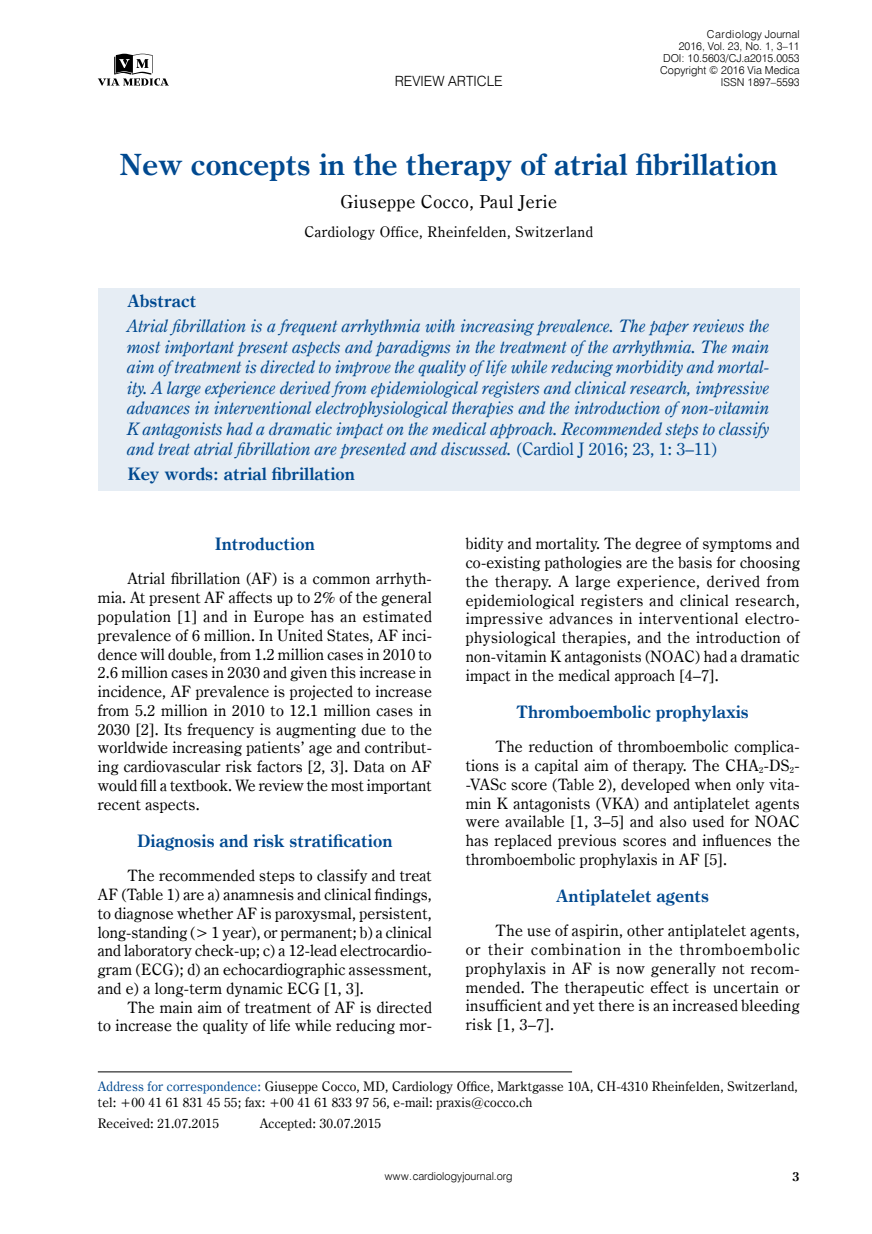
<style>
.page{position:relative;width:872px;height:1234px;background:#fff}
.page>*{position:absolute;margin:0;border:0;box-sizing:border-box;transform-origin:0 0}
.t1{font:700 29.4px "Century Oldst EU";color:#004990}
.t2{font:17.85px "Century Oldst EU";letter-spacing:.035em;color:#000}
.t3{font:italic 17.25px/20.5px "Century Oldst EU";color:#004990;text-align:justify}
.t4{font:700 17.25px "Century Oldst EU";color:#004990}
.t5{font:15.75px/18.8px "Century Oldst EU";letter-spacing:.015em;color:#000;text-align:justify}
.t6{font:14.7px "Century Oldst EU";letter-spacing:.035em;color:#000}
.t7{font:14.1px "Swis 721 Lt EU";color:#000}
.t8{font:13.2px/16.5px "Century Oldst EU";letter-spacing:.015em;color:#000}
.t9{font:700 12.75px "Century Oldst EU";color:#000}
.t10{font:10.95px/12px "Swis 721 Lt EU";color:#000;text-align:right}
.s1{font-style:normal}
.s2{color:#004990}
</style>
<div class="page">
<hr style="left:98px;top:1071px;width:474px;height:1px;background:#000">
<div style="left:98px;top:288px;width:701px;height:202px;background:#e6edf4"></div>
<svg style="left:98px;top:54px;width:71px;height:32px"></svg>
<p class="t7" style="left:395px;top:72px;width:109px">REVIEW ARTICLE</p>
<p class="t10" style="left:660px;top:28px;width:141px">Cardiology Journal<br>2016, Vol. 23, No. 1, 3–11<br>DOI: 10.5603/CJ.a2015.0053<br>Copyright © 2016 Via Medica<br>ISSN 1897–5593</p>
<h1 class="t1" style="left:120px;top:147px;width:659px">New concepts in the therapy of atrial fibrillation</h1>
<p class="t2" style="left:340px;top:190px;width:218px">Giuseppe Cocco, Paul Jerie</p>
<p class="t6" style="left:304px;top:223px;width:290px">Cardiology Office, Rheinfelden, Switzerland</p>
<p class="t4" style="left:128px;top:290px;width:70px">Abstract</p>
<p class="t3" style="left:128px;top:316px;width:644px">Atrial fibrillation is a frequent arrhythmia with increasing prevalence. The paper reviews the most important present aspects and paradigms in the treatment of the arrhythmia. The main aim of treatment is directed to improve the quality of life while reducing morbidity and mortal&shy;ity. A large experience derived from epidemiological registers and clinical research, impressive advances in interventional electrophysiological therapies and the introduction of non-vitamin K antagonists had a dramatic impact on the medical approach. Recommended steps to classify and treat atrial fibrillation are presented and discussed. <span class="s1">(Cardiol J 2016; 23, 1: 3–11)</span></p>
<p class="t4" style="left:128px;top:463px;width:229px">Key words: atrial fibrillation</p>
<p class="t4" style="left:215px;top:533px;width:102px">Introduction</p>
<p class="t5" style="left:98px;top:569px;width:335px;text-indent:30px">Atrial fibrillation (AF) is a common arrhyth&shy;mia. At present AF affects up to 2% of the general population [1] and in Europe has an estimated prevalence of 6 million. In United States, AF inci&shy;dence will double, from 1.2 million cases in 2010 to 2.6 million cases in 2030 and given this increase in incidence, AF prevalence is projected to increase from 5.2 million in 2010 to 12.1 million cases in 2030 [2]. Its frequency is augmenting due to the worldwide increasing patients’ age and contribut&shy;ing cardiovascular risk factors [2, 3]. Data on AF would fill a textbook. We review the most important recent aspects.</p>
<p class="t4" style="left:137px;top:830px;width:257px">Diagnosis and risk stratification</p>
<p class="t5" style="left:98px;top:866px;width:335px;text-indent:30px">The recommended steps to classify and treat AF (Table 1) are a) anamnesis and clinical findings, to diagnose whether AF is paroxysmal, persistent, long-standing (&gt; 1 year), or permanent; b) a clinical and laboratory check-up; c) a 12-lead electrocardio&shy;gram (ECG); d) an echocardiographic assessment, and e) a long-term dynamic ECG [1, 3].</p>
<p class="t5" style="left:98px;top:997px;width:335px;text-align:right">The main aim of treatment of AF is directed<br>to increase the quality of life while reducing mor-</p>
<p class="t5" style="left:466px;top:534px;width:335px">bidity and mortality. The degree of symptoms and co-existing pathologies are the basis for choosing the therapy. A large experience, derived from epidemiological registers and clinical research, impressive advances in interventional electro&shy;physiological therapies, and the introduction of non-vitamin K antagonists (NOAC) had a dramatic impact in the medical approach [4–7].</p>
<p class="t4" style="left:516px;top:701px;width:234px">Thromboembolic prophylaxis</p>
<p class="t5" style="left:466px;top:737px;width:335px;text-indent:30px">The reduction of thromboembolic complica&shy;tions is a capital aim of therapy. The CHA<sub>2</sub>-DS<sub>2</sub>- -VASc score (Table 2), developed when only vita&shy;min K antagonists (VKA) and antiplatelet agents were available [1, 3–5] and also used for NOAC has replaced previous scores and influences the thromboembolic prophylaxis in AF [5].</p>
<p class="t4" style="left:556px;top:885px;width:155px">Antiplatelet agents</p>
<p class="t5" style="left:466px;top:921px;width:335px;text-indent:30px">The use of aspirin, other antiplatelet agents, or their combination in the thromboembolic prophylaxis in AF is now generally not recom&shy;mended. The therapeutic effect is uncertain or insufficient and yet there is an increased bleeding risk [1, 3–7].</p>
<p class="t8" style="left:98px;top:1077px;width:701px"><span class="s2">Address for correspondence:</span> Giuseppe Cocco, MD, Cardiology Office, Marktgasse 10A, CH-4310 Rheinfelden, Switzerland, tel: +00 41 61 831 45 55; fax: +00 41 61 833 97 56, e-mail: praxis@cocco.ch</p>
<p class="t8" style="left:98px;top:1115px;width:123px">Received: 21.07.2015</p>
<p class="t8" style="left:260px;top:1115px;width:123px">Accepted: 30.07.2015</p>
<p class="t10" style="left:385px;top:1170px;width:129px">www.cardiologyjournal.org</p>
<p class="t9" style="left:792px;top:1167px;width:9px">3</p>
</div>
